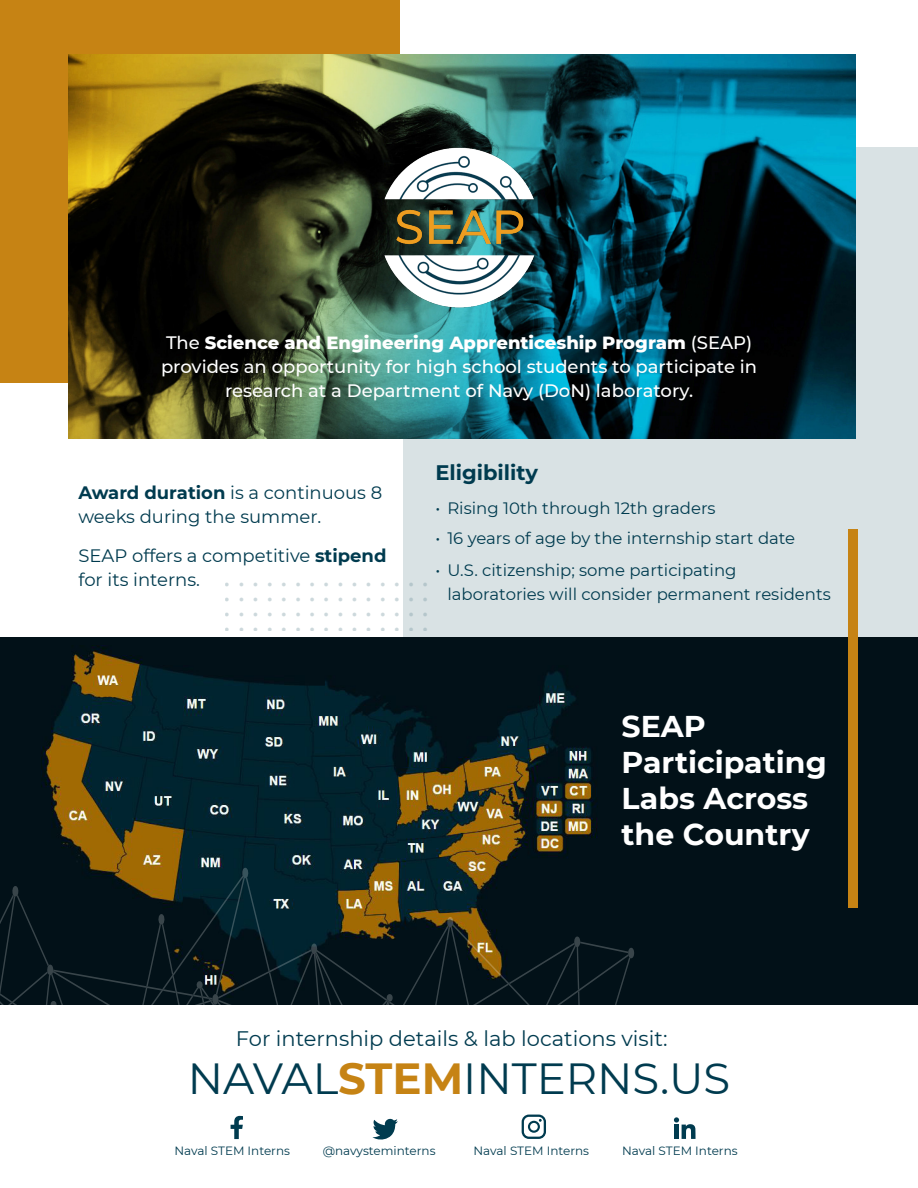
<style>
.page{position:relative;width:918px;height:1188px;background:#fff}
.page>*{position:absolute;margin:0;border:0;box-sizing:border-box;transform-origin:0 0}
.t1{font:43.5px "Montserrat";color:#003b4f}
.t2{font:33px "Minion Pro";color:#7a99a3}
.t3{font:700 30px "Montserrat";color:#fff}
.t4{font:21px "Montserrat";color:#003b4f}
.t5{font:700 21px "Montserrat";color:#003b4f}
.t6{font:500 18px/24px "Montserrat";color:#fff;text-align:center}
.t7{font:18px/24px "Montserrat";color:#003b4f}
.t8{font:16.5px/24px "Montserrat";color:#003b4f}
.t9{font:12px "Montserrat";color:#003b4f}
.s1{font-weight:800}
.s2{font-weight:700}
.s3{font-weight:700;color:#c68314}
</style>
<div class="page">
<div style="left:404px;top:147px;width:514px;height:492px;background:#d9e2e4"></div>
<div style="left:0;top:0;width:400px;height:382px;background:#c68314"></div>
<div style="left:0;top:637px;width:918px;height:367px;background:#021118"></div>
<div style="left:848px;top:529px;width:10px;height:378px;background:#c68314"></div>
<img style="left:69px;top:55px;width:786px;height:383px">
<svg style="left:231px;top:1116px;width:12px;height:23px"></svg>
<svg style="left:522px;top:1115px;width:24px;height:24px"></svg>
<svg style="left:373px;top:1119px;width:25px;height:21px"></svg>
<svg style="left:674px;top:1117px;width:22px;height:22px"></svg>
<img style="left:41px;top:646px;width:556px;height:222px">
<svg style="left:0;top:868px;width:635px;height:137px"></svg>
<img style="left:378px;top:146px;width:164px;height:164px">
<p class="t6" style="left:161px;top:330px;width:598px">The <span class="s1">Science and Engineering Apprenticeship Program</span> (SEAP) provides an opportunity for high school students to participate in research at a Department of Navy (DoN) laboratory.</p>
<p class="t7" style="left:78px;top:480px;width:305px"><span class="s2">Award duration</span> is a continuous 8 weeks during the summer.</p>
<p class="t7" style="left:78px;top:543px;width:310px">SEAP offers a competitive <span class="s2">stipend </span>for its interns.</p>
<h2 class="t2" style="left:224px;top:553px;width:207px">...............</h2>
<h2 class="t2" style="left:224px;top:568px;width:207px">...............</h2>
<h2 class="t2" style="left:224px;top:583px;width:207px">...............</h2>
<h2 class="t2" style="left:224px;top:598px;width:207px">...............</h2>
<p class="t5" style="left:435px;top:457px;width:104px">Eligibility</p>
<p class="t8" style="left:435px;top:496px;width:282px">• Rising 10th through 12th graders</p>
<p class="t8" style="left:435px;top:526px;width:361px">• 16 years of age by the internship start date</p>
<p class="t8" style="left:447px;top:557px;width:385px;text-indent:-12px">• U.S. citizenship; some participating laboratories will consider permanent residents</p>
<p class="t3" style="left:622px;top:705px;width:86px">SEAP</p>
<p class="t3" style="left:622px;top:741px;width:207px">Participating</p>
<p class="t3" style="left:622px;top:777px;width:188px">Labs Across</p>
<p class="t3" style="left:622px;top:813px;width:190px">the Country</p>
<p class="t4" style="left:236px;top:1024px;width:433px">For internship details &amp; lab locations visit:</p>
<p class="t1" style="left:188px;top:1048px;width:544px">NAVAL<span class="s3">STEM</span>INTERNS.US</p>
<p class="t9" style="left:174px;top:1143px;width:117px">Naval STEM Interns</p>
<p class="t9" style="left:323px;top:1143px;width:114px">@navysteminterns</p>
<p class="t9" style="left:474px;top:1143px;width:117px">Naval STEM Interns</p>
<p class="t9" style="left:622px;top:1143px;width:117px">Naval STEM Interns</p>
</div>
